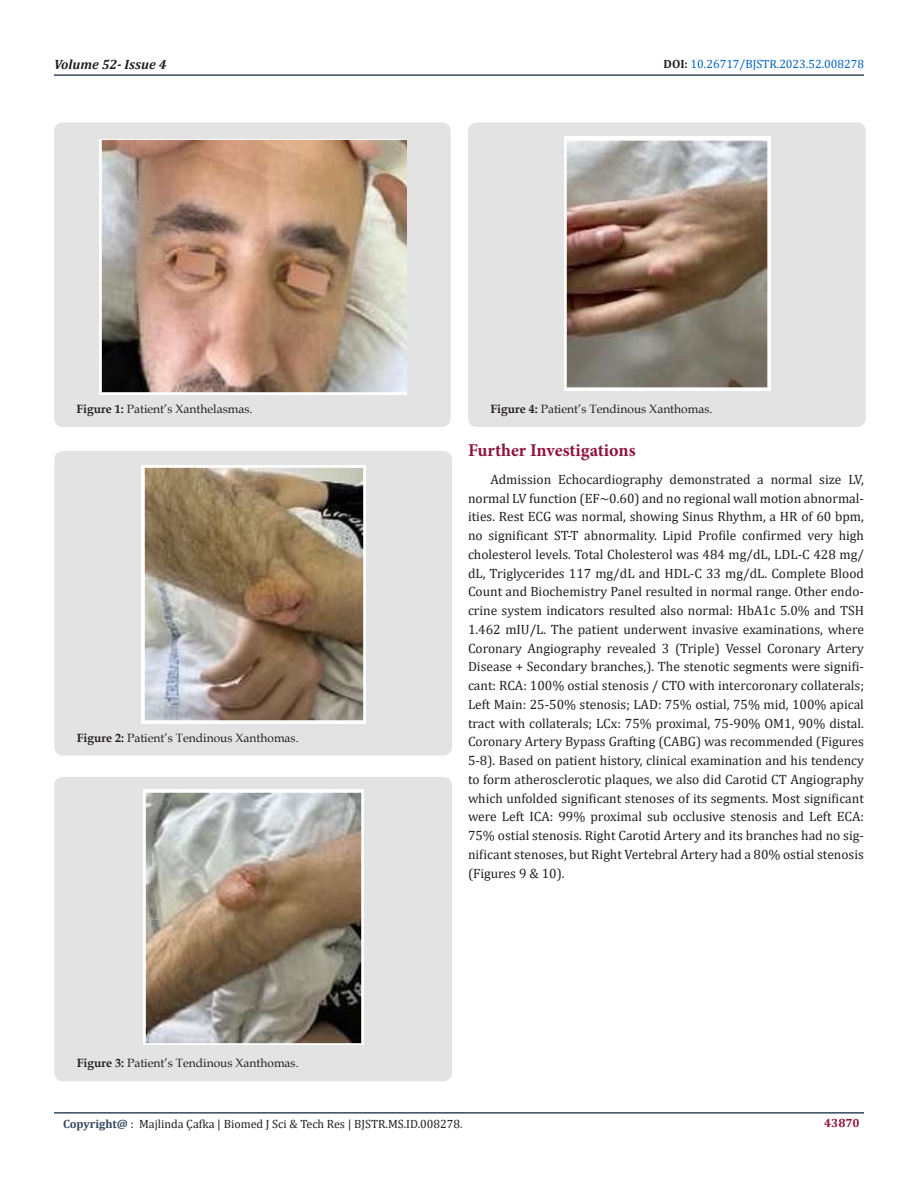
<style>
.page{position:relative;width:918px;height:1188px;background:#fff}
.page>*{position:absolute;margin:0;border:0;box-sizing:border-box;transform-origin:0 0}
.t1{font:700 18px "Minion Pro";letter-spacing:-.005em;color:#8f133a}
.t2{font:13.5px/18.8px "Cambria";color:#231f20;text-align:justify}
.t3{font:italic 700 13.5px "Cambria";color:#231f20}
.t4{font:12px "Book Antiqua";color:#231f20}
.t5{font:12px "Cambria";color:#231f20}
.t6{font:12px "Cambria";color:#0563c1}
.t7{font:700 12px "Cambria";color:#8f133a}
.s1{font-weight:700;color:#231f20}
.s2{font-weight:700}
.s3{font-weight:700;color:#34495e}
</style>
<div class="page">
<hr style="left:54px;top:1112px;width:810px;height:2px;background:#34495e">
<hr style="left:54px;top:74px;width:810px;height:2px;background:#34495e">
<div style="left:54px;top:122px;width:397px;height:305px;background:#e3e3e3;border-radius:9px"></div>
<img style="left:100px;top:140px;width:307px;height:254px">
<div style="left:54px;top:451px;width:398px;height:305px;background:#e3e3e3;border-radius:9px"></div>
<img style="left:142px;top:466px;width:224px;height:258px">
<div style="left:54px;top:777px;width:398px;height:304px;background:#e3e3e3;border-radius:9px"></div>
<img style="left:144px;top:789px;width:220px;height:256px">
<div style="left:468px;top:122px;width:398px;height:305px;background:#e3e3e3;border-radius:9px"></div>
<img style="left:565px;top:137px;width:205px;height:254px">
<p class="t3" style="left:54px;top:55px;width:114px">Volume 52- Issue 4</p>
<p class="t6" style="left:664px;top:57px;width:202px"><span class="s1">DOI:</span> 10.26717/BJSTR.2023.52.008278</p>
<p class="t4" style="left:76px;top:401px;width:177px"><span class="s2">Figure 1:</span> Patient’s Xanthelasmas.</p>
<p class="t4" style="left:77px;top:729px;width:223px"><span class="s2">Figure 2:</span> Patient’s Tendinous Xanthomas.</p>
<p class="t4" style="left:77px;top:1055px;width:223px"><span class="s2">Figure 3:</span> Patient’s Tendinous Xanthomas.</p>
<p class="t4" style="left:490px;top:401px;width:223px"><span class="s2">Figure 4:</span> Patient’s Tendinous Xanthomas.</p>
<p class="t1" style="left:468px;top:438px;width:169px">Further Investigations</p>
<p class="t2" style="left:468px;top:470px;width:398px;text-indent:22px">Admission Echocardiography demonstrated a normal size LV, normal LV function (EF~0.60) and no regional wall motion abnormal&shy;ities. Rest ECG was normal, showing Sinus Rhythm, a HR of 60 bpm, no significant ST-T abnormality. Lipid Profile confirmed very high cholesterol levels. Total Cholesterol was 484 mg/dL, LDL-C 428 mg/ dL, Triglycerides 117 mg/dL and HDL-C 33 mg/dL. Complete Blood Count and Biochemistry Panel resulted in normal range. Other endo&shy;crine system indicators resulted also normal: HbA1c 5.0% and TSH 1.462 mIU/L. The patient underwent invasive examinations, where Coronary Angiography revealed 3 (Triple) Vessel Coronary Artery Disease + Secondary branches,). The stenotic segments were signifi&shy;cant: RCA: 100% ostial stenosis / CTO with intercoronary collaterals; Left Main: 25-50% stenosis; LAD: 75% ostial, 75% mid, 100% apical tract with collaterals; LCx: 75% proximal, 75-90% OM1, 90% distal.<br>Coronary Artery Bypass Grafting (CABG) was recommended (Figures 5-8). Based on patient history, clinical examination and his tendency to form atherosclerotic plaques, we also did Carotid CT Angiography which unfolded significant stenoses of its segments. Most significant were Left ICA: 99% proximal sub occlusive stenosis and Left ECA:<br>75% ostial stenosis. Right Carotid Artery and its branches had no sig&shy;nificant stenoses, but Right Vertebral Artery had a 80% ostial stenosis (Figures 9 &amp; 10).</p>
<p class="t5" style="left:63px;top:1117px;width:401px"><span class="s3">Copyright@</span> : Majlinda Çafka | Biomed J Sci &amp; Tech Res | BJSTR.MS.ID.008278.</p>
<p class="t7" style="left:824px;top:1115px;width:37px">43870</p>
</div>
